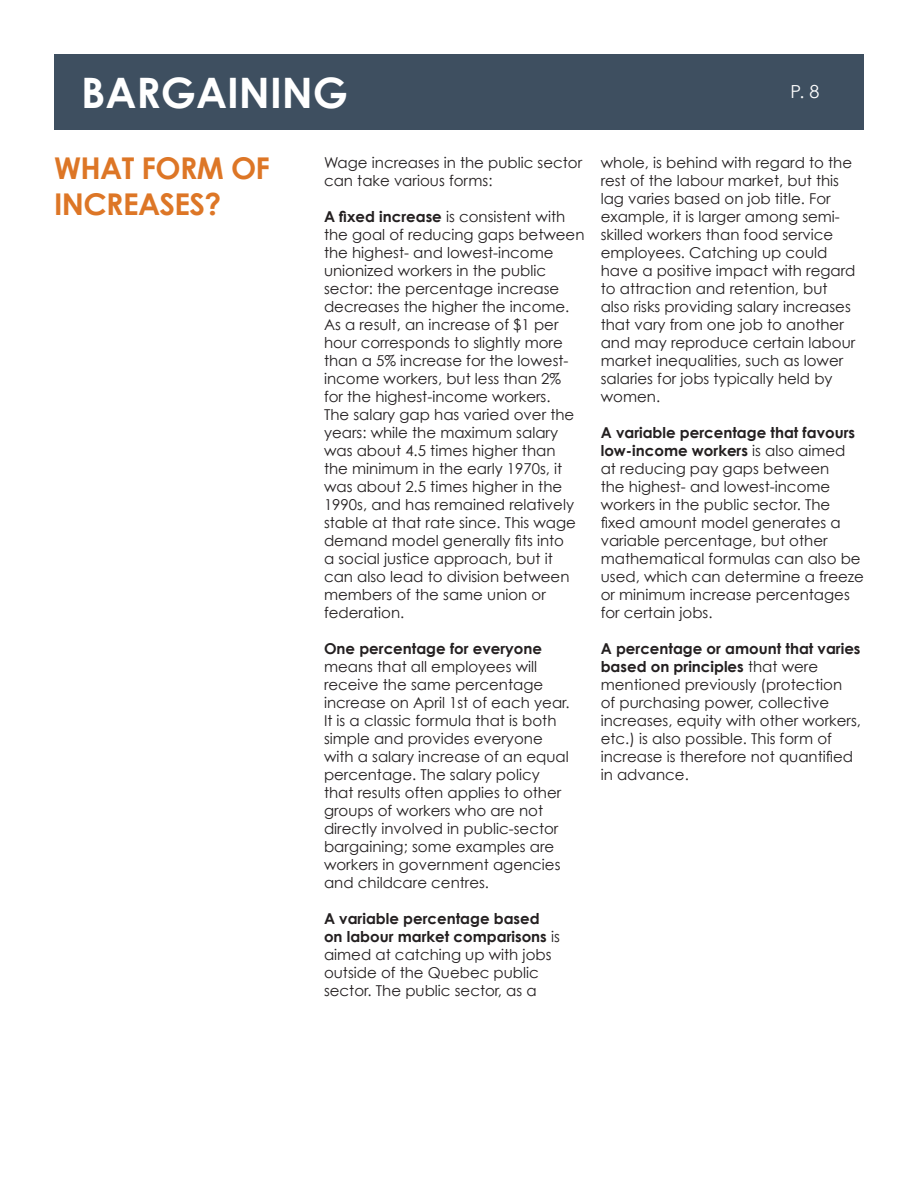
<style>
.page{position:relative;width:918px;height:1188px;background:#fff}
.page>*{position:absolute;margin:0;border:0;box-sizing:border-box;transform-origin:0 0}
.t1{font:700 42px "Century Gothic";color:#fff}
.t2{font:700 30px/36px "Century Gothic";letter-spacing:-.02em;color:#dd7626}
.t3{font:18px "Century Gothic";color:#fff}
.t4{font:15px/18px "Century Gothic";color:#231f20}
.t5{font:700 15px "Century Gothic";color:#231f20}
.s1{font-weight:700}
</style>
<div class="page">
<div style="left:54px;top:54px;width:810px;height:76px;background:#3e4f60"></div>
<h1 class="t1" style="left:81px;top:65px;width:269px">BARGAINING</h1>
<p class="t3" style="left:791px;top:80px;width:30px">P. 8</p>
<h2 class="t2" style="left:54px;top:149px;width:217px">WHAT FORM OF<br>INCREASES?</h2>
<p class="t4" style="left:324px;top:153px;width:260px">Wage increases in the public sector can take various forms:</p>
<p class="t4" style="left:324px;top:207px;width:262px"><span class="s1">A fixed increase</span> is consistent with the goal of reducing gaps between the highest- and lowest-income unionized workers in the public sector: the percentage increase decreases the higher the income.<br>As a result, an increase of $1 per hour corresponds to slightly more than a 5% increase for the lowest&shy;income workers, but less than 2%<br>for the highest-income workers.<br>The salary gap has varied over the years: while the maximum salary was about 4.5 times higher than<br>the minimum in the early 1970s, it was about 2.5 times higher in the<br>1990s, and has remained relatively stable at that rate since. This wage demand model generally fits into<br>a social justice approach, but it can also lead to division between members of the same union or federation.</p>
<p class="t5" style="left:324px;top:639px;width:220px">One percentage for everyone</p>
<p class="t4" style="left:324px;top:657px;width:247px">means that all employees will receive the same percentage increase on April 1st of each year.<br>It is a classic formula that is both simple and provides everyone with a salary increase of an equal percentage. The salary policy that results often applies to other groups of workers who are not directly involved in public-sector bargaining; some examples are workers in government agencies and childcare centres.</p>
<p class="t4" style="left:324px;top:909px;width:237px"><span class="s1">A variable percentage based on labour market comparisons</span> is aimed at catching up with jobs outside of the Quebec public sector. The public sector, as a</p>
<p class="t4" style="left:601px;top:153px;width:256px">whole, is behind with regard to the rest of the labour market, but this lag varies based on job title. For example, it is larger among semi&shy;skilled workers than food service employees. Catching up could have a positive impact with regard to attraction and retention, but also risks providing salary increases that vary from one job to another and may reproduce certain labour market inequalities, such as lower salaries for jobs typically held by women.</p>
<p class="t4" style="left:601px;top:423px;width:265px"><span class="s1">A variable percentage that favours low-income workers</span> is also aimed at reducing pay gaps between<br>the highest- and lowest-income workers in the public sector. The fixed amount model generates a variable percentage, but other mathematical formulas can also be used, which can determine a freeze or minimum increase percentages for certain jobs.</p>
<p class="t4" style="left:601px;top:639px;width:262px"><span class="s1">A percentage or amount that varies based on principles</span> that were mentioned previously (protection<br>of purchasing power, collective increases, equity with other workers, etc.) is also possible. This form of increase is therefore not quantified in advance.</p>
</div>
